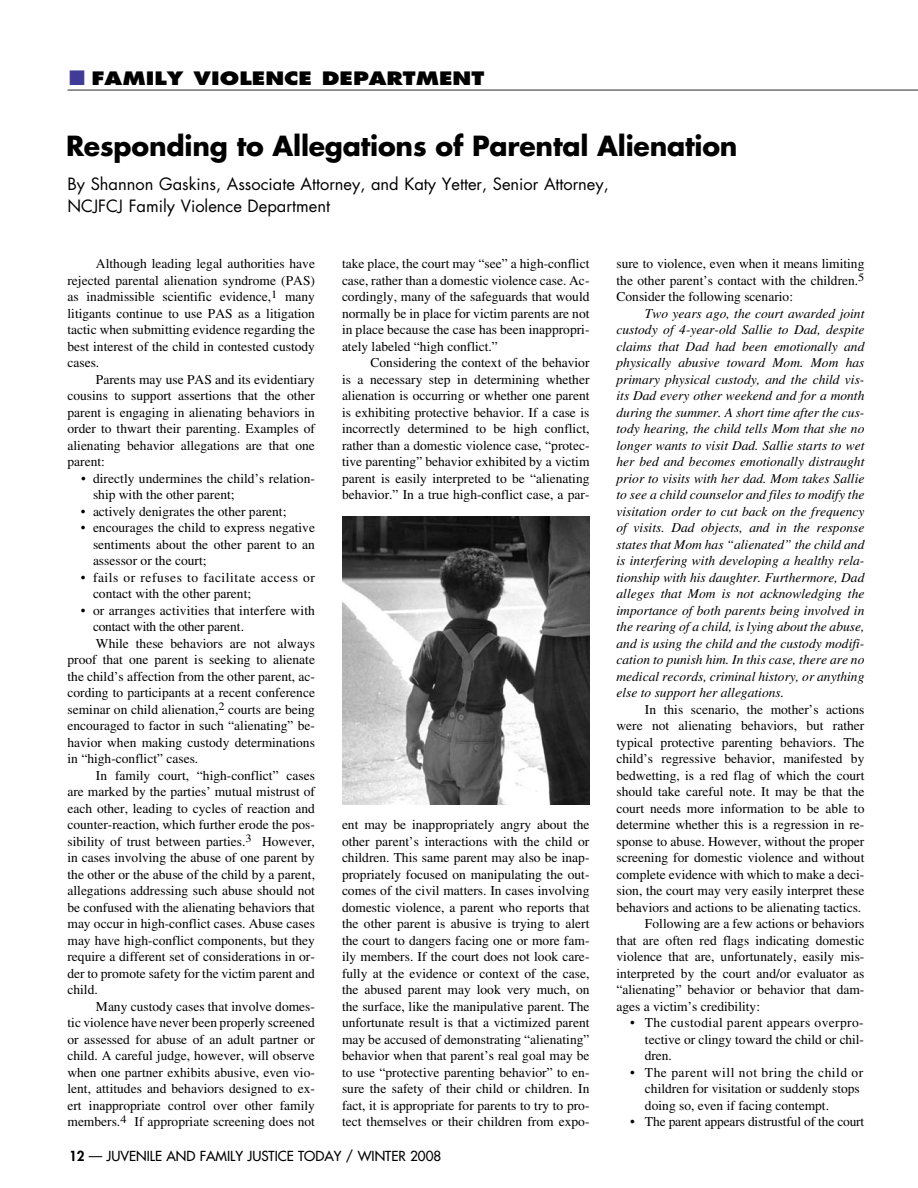
<style>
.page{position:relative;width:918px;height:1188px;background:#fff}
.page>*{position:absolute;margin:0;border:0;box-sizing:border-box;transform-origin:0 0}
.t1{font:700 27px "Futura";letter-spacing:-.01em;color:#000}
.t2{font:800 18px "Futura";color:#000;scale:1.2 1}
.t3{font:16.5px/22.5px "Futura";color:#000}
.t4{font:13.5px/16.5px "Times";color:#000;text-align:justify}
.t5{font:italic 13.5px/16.5px "Times";color:#000;text-align:justify}
.t6{font:13.5px/16.5px "Times";letter-spacing:.04em;color:#000}
.t7{font:13.5px "Futura";color:#000}
.t8{font:13.5px "Times";letter-spacing:-.02em;color:#000}
.s1{color:#403b97}
.s2{font-weight:800}
</style>
<div class="page">
<hr style="left:68px;top:89px;width:850px;height:2px;background:#6d6f71">
<img style="left:342px;top:516px;width:248px;height:289px">
<h2 class="t2" style="left:69px;top:67px;width:348px"><span class="s1">■</span> FAMILY VIOLENCE DEPARTMENT</h2>
<h1 class="t1" style="left:66px;top:127px;width:673px">Responding to Allegations of Parental Alienation</h1>
<p class="t3" style="left:68px;top:172px;width:543px">By Shannon Gaskins, Associate Attorney, and Katy Yetter, Senior Attorney,<br>NCJFCJ Family Violence Department</p>
<p class="t4" style="left:68px;top:256px;width:249px;text-indent:28px">Although leading legal authorities have rejected parental alienation syndrome (PAS) as inadmissible scientific evidence,<sup>1</sup> many litigants continue to use PAS as a litigation tactic when submitting evidence regarding the best interest of the child in contested custody cases.</p>
<p class="t4" style="left:68px;top:371px;width:249px;text-indent:28px">Parents may use PAS and its evidentiary cousins to support assertions that the other parent is engaging in alienating behaviors in order to thwart their parenting. Examples of alienating behavior allegations are that one parent:</p>
<p class="t4" style="left:93px;top:470px;width:224px;text-indent:-12px">• directly undermines the child’s relation&shy;ship with the other parent;</p>
<p class="t4" style="left:81px;top:503px;width:207px">• actively denigrates the other parent;</p>
<p class="t4" style="left:93px;top:520px;width:224px;text-indent:-12px">• encourages the child to express negative sentiments about the other parent to an assessor or the court;</p>
<p class="t6" style="left:93px;top:569px;width:224px;text-indent:-12px">• fails or refuses to facilitate access or contact with the other parent;</p>
<p class="t4" style="left:81px;top:602px;width:235px">• or arranges activities that interfere with</p>
<p class="t8" style="left:93px;top:619px;width:153px">contact with the other parent.</p>
<p class="t4" style="left:96px;top:635px;width:221px">While these behaviors are not always</p>
<p class="t4" style="left:68px;top:652px;width:249px">proof that one parent is seeking to alienate</p>
<p class="t4" style="left:68px;top:668px;width:249px">the child’s affection from the other parent, ac-</p>
<p class="t4" style="left:68px;top:685px;width:249px">cording to participants at a recent conference</p>
<p class="t4" style="left:68px;top:701px;width:249px">seminar on child alienation,<sup>2</sup> courts are being</p>
<p class="t4" style="left:68px;top:718px;width:249px">encouraged to factor in such “alienating” be-</p>
<p class="t4" style="left:68px;top:734px;width:249px">havior when making custody determinations</p>
<p class="t4" style="left:68px;top:751px;width:132px">in “high-conflict” cases.</p>
<p class="t4" style="left:96px;top:767px;width:220px">In family court, “high-conflict” cases</p>
<p class="t4" style="left:68px;top:784px;width:249px">are marked by the parties’ mutual mistrust of</p>
<p class="t4" style="left:68px;top:800px;width:249px">each other, leading to cycles of reaction and</p>
<p class="t4" style="left:68px;top:817px;width:249px">counter-reaction, which further erode the pos-</p>
<p class="t4" style="left:68px;top:833px;width:249px">sibility of trust between parties.<sup>3</sup> However,</p>
<p class="t4" style="left:68px;top:850px;width:249px">in cases involving the abuse of one parent by</p>
<p class="t4" style="left:68px;top:866px;width:249px">the other or the abuse of the child by a parent,</p>
<p class="t4" style="left:68px;top:883px;width:249px">allegations addressing such abuse should not</p>
<p class="t4" style="left:68px;top:899px;width:249px">be confused with the alienating behaviors that</p>
<p class="t4" style="left:68px;top:916px;width:249px">may occur in high-conflict cases. Abuse cases</p>
<p class="t4" style="left:68px;top:932px;width:249px">may have high-conflict components, but they</p>
<p class="t4" style="left:68px;top:949px;width:249px">require a different set of considerations in or-</p>
<p class="t4" style="left:68px;top:965px;width:249px">der to promote safety for the victim parent and</p>
<p class="t4" style="left:68px;top:982px;width:32px">child.</p>
<p class="t4" style="left:96px;top:998px;width:221px">Many custody cases that involve domes-</p>
<p class="t4" style="left:68px;top:1015px;width:249px">tic violence have never been properly screened</p>
<p class="t4" style="left:68px;top:1031px;width:249px">or assessed for abuse of an adult partner or</p>
<p class="t4" style="left:68px;top:1048px;width:249px">child. A careful judge, however, will observe</p>
<p class="t4" style="left:68px;top:1064px;width:249px">when one partner exhibits abusive, even vio-</p>
<p class="t4" style="left:68px;top:1081px;width:249px">lent, attitudes and behaviors designed to ex-</p>
<p class="t4" style="left:68px;top:1097px;width:249px">ert inappropriate control over other family</p>
<p class="t4" style="left:68px;top:1114px;width:249px">members.<sup>4</sup> If appropriate screening does not</p>
<p class="t4" style="left:342px;top:255px;width:249px">take place, the court may “see” a high-conflict case, rather than a domestic violence case. Ac&shy;cordingly, many of the safeguards that would normally be in place for victim parents are not in place because the case has been inappropri&shy;ately labeled “high conflict.”</p>
<p class="t4" style="left:342px;top:354px;width:249px;text-indent:28px">Considering the context of the behavior is a necessary step in determining whether alienation is occurring or whether one parent is exhibiting protective behavior. If a case is incorrectly determined to be high conflict, rather than a domestic violence case, “protec&shy;tive parenting” behavior exhibited by a victim parent is easily interpreted to be “alienating behavior.” In a true high-conflict case, a par-</p>
<p class="t4" style="left:342px;top:816px;width:249px">ent may be inappropriately angry about the other parent’s interactions with the child or children. This same parent may also be inap&shy;propriately focused on manipulating the out&shy;comes of the civil matters. In cases involving domestic violence, a parent who reports that the other parent is abusive is trying to alert the court to dangers facing one or more fam&shy;ily members. If the court does not look care&shy;fully at the evidence or context of the case, the abused parent may look very much, on the surface, like the manipulative parent. The unfortunate result is that a victimized parent may be accused of demonstrating “alienating” behavior when that parent’s real goal may be to use “protective parenting behavior” to en&shy;sure the safety of their child or children. In fact, it is appropriate for parents to try to pro&shy;tect themselves or their children from expo-</p>
<p class="t7" style="left:69px;top:1147px;width:374px"><span class="s2">12</span> — JUVENILE AND FAMILY JUSTICE TODAY / WINTER 2008</p>
<p class="t4" style="left:616px;top:255px;width:249px">sure to violence, even when it means limiting the other parent’s contact with the children.<sup>5<br></sup>Consider the following scenario:</p>
<p class="t5" style="left:616px;top:305px;width:20px">T</p>
<p class="t5" style="left:616px;top:305px;width:250px;text-indent:36px">wo years ago, the court awarded joint custody of 4-year-old Sallie to Dad, despite claims that Dad had been emotionally and physically abusive toward Mom. Mom has primary physical custody, and the child vis&shy;its Dad every other weekend and for a month during the summer. A short time after the cus&shy;tody hearing, the child tells Mom that she no longer wants to visit Dad. Sallie starts to wet her bed and becomes emotionally distraught prior to visits with her dad. Mom takes Sallie to see a child counselor and files to modify the visitation order to cut back on the frequency of visits. Dad objects, and in the response states that Mom has “alienated” the child and is interfering with developing a healthy rela&shy;tionship with his daughter. Furthermore, Dad alleges that Mom is not acknowledging the importance of both parents being involved in the rearing of a child, is lying about the abuse, and is using the child and the custody modifi&shy;cation to punish him. In this case, there are no medical records, criminal history, or anything else to support her allegations.</p>
<p class="t4" style="left:645px;top:701px;width:221px">In this scenario, the mother’s actions</p>
<p class="t4" style="left:616px;top:717px;width:249px">were not alienating behaviors, but rather</p>
<p class="t4" style="left:616px;top:734px;width:249px">typical protective parenting behaviors. The</p>
<p class="t4" style="left:616px;top:750px;width:249px">child’s regressive behavior, manifested by</p>
<p class="t4" style="left:616px;top:767px;width:249px">bedwetting, is a red flag of which the court</p>
<p class="t4" style="left:616px;top:783px;width:249px">should take careful note. It may be that the</p>
<p class="t4" style="left:616px;top:800px;width:249px">court needs more information to be able to</p>
<p class="t4" style="left:616px;top:816px;width:249px">determine whether this is a regression in re-</p>
<p class="t4" style="left:616px;top:833px;width:249px">sponse to abuse. However, without the proper</p>
<p class="t4" style="left:616px;top:849px;width:249px">screening for domestic violence and without</p>
<p class="t4" style="left:616px;top:866px;width:249px">complete evidence with which to make a deci-</p>
<p class="t4" style="left:616px;top:882px;width:249px">sion, the court may very easily interpret these</p>
<p class="t4" style="left:616px;top:899px;width:246px">behaviors and actions to be alienating tactics.</p>
<p class="t4" style="left:645px;top:915px;width:221px">Following are a few actions or behaviors</p>
<p class="t4" style="left:616px;top:932px;width:249px">that are often red flags indicating domestic</p>
<p class="t4" style="left:616px;top:948px;width:249px">violence that are, unfortunately, easily mis-</p>
<p class="t4" style="left:616px;top:965px;width:249px">interpreted by the court and/or evaluator as</p>
<p class="t4" style="left:616px;top:981px;width:249px">“alienating” behavior or behavior that dam-</p>
<p class="t4" style="left:616px;top:998px;width:145px">ages a victim’s credibility:</p>
<p class="t4" style="left:645px;top:1014px;width:221px;text-indent:-15px">• The custodial parent appears overpro&shy;tective or clingy toward the child or chil&shy;dren.</p>
<p class="t4" style="left:645px;top:1064px;width:220px;text-align:left;text-indent:-15px">• The parent will not bring the child or children for visitation or suddenly stops doing so, even if facing contempt.</p>
<p class="t4" style="left:630px;top:1113px;width:236px">• The parent appears distrustful of the court</p>
</div>
